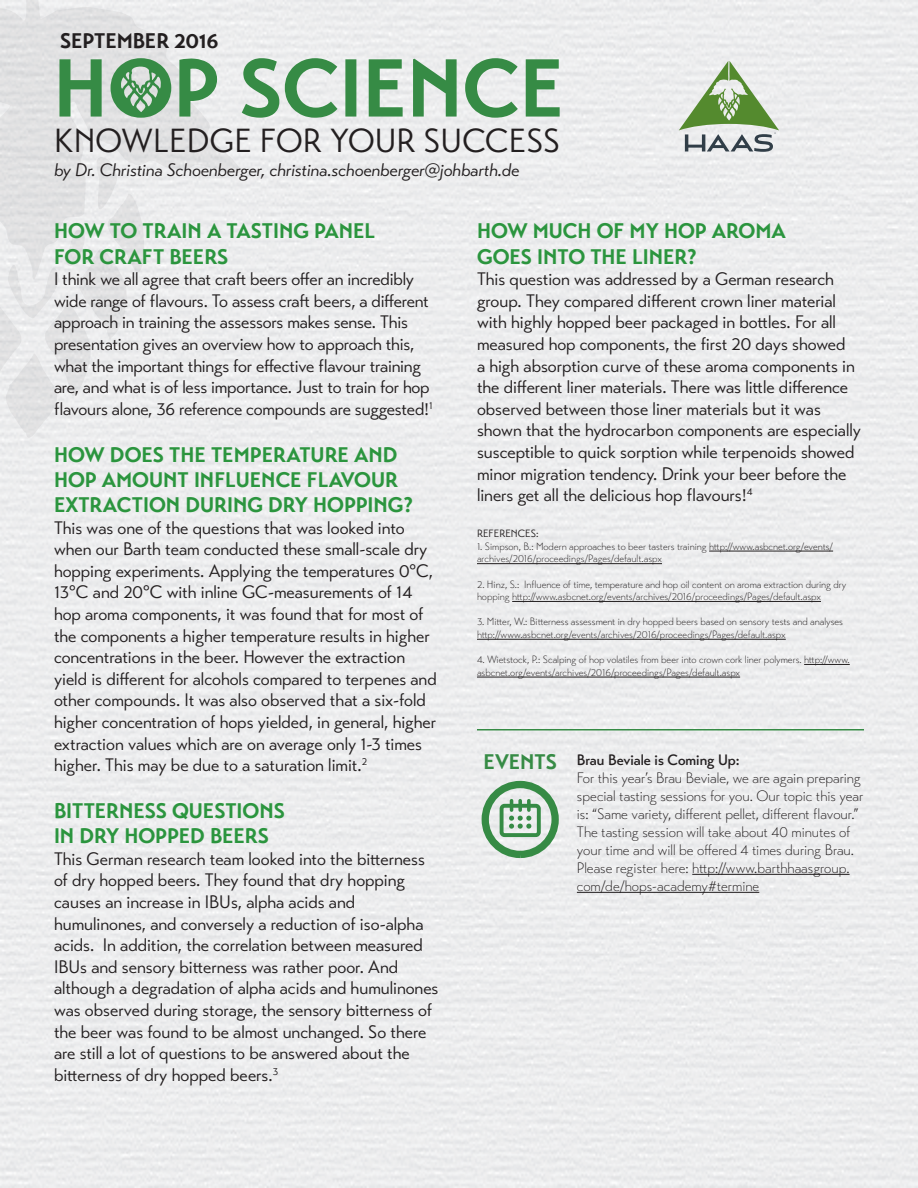
<style>
.page{position:relative;width:918px;height:1188px;background:#fff}
.page>*{position:absolute;margin:0;border:0;box-sizing:border-box;transform-origin:0 0}
.t1{font:33.15px "Transat Standard";letter-spacing:.005em;color:#231f20}
.t2{font:700 21px/25.2px "Transat";color:#2b953e}
.t3{font:700 21px "Transat";color:#231f20}
.t4{font:700 21px "Transat";color:#368b45}
.t5{font:18px/21.6px "Transat Standard";color:#231f20}
.t6{font:italic 18px "Transat Standard";color:#231f20}
.t7{font:300 15px/18px "Transat";color:#231f20}
.t8{font:500 15px "Transat";color:#231f20}
.t9{font:300 10.5px/12.6px "Transat";color:#231f20}
.t10{font:10.5px "Transat Standard";color:#231f20}
.t11{font:700 3.6px "Aviano Sans";color:#313e48}
</style>
<div class="page">
<div style="left:0;top:0;width:918px;height:1187px;background:#ededed"></div>
<hr style="left:709px;top:551px;width:124px;height:1px;background:#231f20">
<hr style="left:477px;top:563px;width:185px;height:1px;background:#231f20">
<hr style="left:512px;top:601px;width:309px;height:1px;background:#231f20">
<hr style="left:477px;top:639px;width:309px;height:1px;background:#231f20">
<hr style="left:804px;top:664px;width:46px;height:1px;background:#231f20">
<hr style="left:477px;top:677px;width:263px;height:1px;background:#231f20">
<svg style="left:0;top:0;width:240px;height:280px;background:#e5e6e7"></svg>
<svg style="left:0;top:157px;width:147px;height:289px;background:#e6e7e8"></svg>
<svg style="left:59px;top:58px;width:501px;height:60px;background:#9bc0a3"></svg>
<hr style="left:477px;top:729px;width:387px;height:1px;background:#368b45">
<hr style="left:692px;top:874px;width:158px;height:1px;background:#231f20">
<hr style="left:577px;top:892px;width:182px;height:1px;background:#231f20">
<div style="left:482px;top:781px;width:77px;height:77px;border:7px solid #368b45;border-radius:50%"></div>
<div style="left:500px;top:804px;width:41px;height:33px;border:4px solid #368b45;border-radius:3px"></div>
<svg style="left:510px;top:801px;width:21px;height:9px"></svg>
<svg style="left:509px;top:816px;width:22px;height:13px"></svg>
<svg style="left:679px;top:61px;width:100px;height:91px"></svg>
<p class="t3" style="left:60px;top:28px;width:160px">SEPTEMBER 2016</p>
<h1 class="t1" style="left:54px;top:121px;width:507px">KNOWLEDGE FOR YOUR SUCCESS</h1>
<p class="t6" style="left:54px;top:159px;width:467px">by Dr. Christina Schoenberger, christina.schoenberger@johbarth.de</p>
<p class="t11" style="left:774px;top:132px;width:3px">®</p>
<p class="t2" style="left:54px;top:219px;width:323px">HOW TO TRAIN A TASTING PANEL<br>FOR CRAFT BEERS</p>
<p class="t5" style="left:54px;top:268px;width:380px">I think we all agree that craft beers offer an incredibly wide range of flavours. To assess craft beers, a different approach in training the assessors makes sense. This presentation gives an overview how to approach this, what the important things for effective flavour training are, and what is of less importance. Just to train for hop flavours alone, 36 reference compounds are suggested!<sup>1</sup></p>
<p class="t2" style="left:54px;top:442px;width:361px">HOW DOES THE TEMPERATURE AND<br>HOP AMOUNT INFLUENCE FLAVOUR<br>EXTRACTION DURING DRY HOPPING?</p>
<p class="t5" style="left:54px;top:517px;width:384px">This was one of the questions that was looked into when our Barth team conducted these small-scale dry hopping experiments. Applying the temperatures 0°C, 13°C and 20°C with inline GC-measurements of 14 hop aroma components, it was found that for most of the components a higher temperature results in higher concentrations in the beer. However the extraction yield is different for alcohols compared to terpenes and other compounds. It was also observed that a six-fold higher concentration of hops yielded, in general, higher extraction values which are on average only 1-3 times higher. This may be due to a saturation limit.<sup>2</sup></p>
<p class="t2" style="left:54px;top:798px;width:232px">BITTERNESS QUESTIONS<br>IN DRY HOPPED BEERS</p>
<p class="t5" style="left:54px;top:848px;width:386px">This German research team looked into the bitterness of dry hopped beers. They found that dry hopping causes an increase in IBUs, alpha acids and humulinones, and conversely a reduction of iso-alpha acids. In addition, the correlation between measured IBUs and sensory bitterness was rather poor. And although a degradation of alpha acids and humulinones was observed during storage, the sensory bitterness of the beer was found to be almost unchanged. So there are still a lot of questions to be answered about the bitterness of dry hopped beers.<sup>3</sup></p>
<p class="t2" style="left:477px;top:219px;width:310px">HOW MUCH OF MY HOP AROMA<br>GOES INTO THE LINER?</p>
<p class="t5" style="left:477px;top:268px;width:386px">This question was addressed by a German research group. They compared different crown liner material with highly hopped beer packaged in bottles. For all measured hop components, the first 20 days showed<br>a high absorption curve of these aroma components in the different liner materials. There was little difference observed between those liner materials but it was shown that the hydrocarbon components are especially susceptible to quick sorption while terpenoids showed minor migration tendency. Drink your beer before the liners get all the delicious hop flavours!<sup>4</sup></p>
<p class="t10" style="left:477px;top:527px;width:63px">REFERENCES:</p>
<p class="t9" style="left:477px;top:540px;width:358px">1. Simpson, B.: Modern approaches to beer tasters training http://www.asbcnet.org/events/ archives/2016/proceedings/Pages/default.aspx</p>
<p class="t9" style="left:477px;top:578px;width:371px">2. Hinz, S.: Influence of time, temperature and hop oil content on aroma extraction during dry hopping http://www.asbcnet.org/events/archives/2016/proceedings/Pages/default.aspx</p>
<p class="t9" style="left:477px;top:616px;width:368px">3. Mitter, W.: Bitterness assessment in dry hopped beers based on sensory tests and analyses http://www.asbcnet.org/events/archives/2016/proceedings/Pages/default.aspx</p>
<p class="t9" style="left:477px;top:654px;width:374px">4. Wietstock, P.: Scalping of hop volatiles from beer into crown cork liner polymers. http://www. asbcnet.org/events/archives/2016/proceedings/Pages/default.aspx</p>
<p class="t4" style="left:483px;top:749px;width:75px">EVENTS</p>
<p class="t8" style="left:577px;top:751px;width:164px">Brau Beviale is Coming Up:</p>
<p class="t7" style="left:577px;top:769px;width:288px">For this year’s Brau Beviale, we are again preparing special tasting sessions for you. Our topic this year is: “Same variety, different pellet, different flavour.” The tasting session will take about 40 minutes of your time and will be offered 4 times during Brau.<br>Please register here: http://www.barthhaasgroup. com/de/hops-academy#termine</p>
</div>
